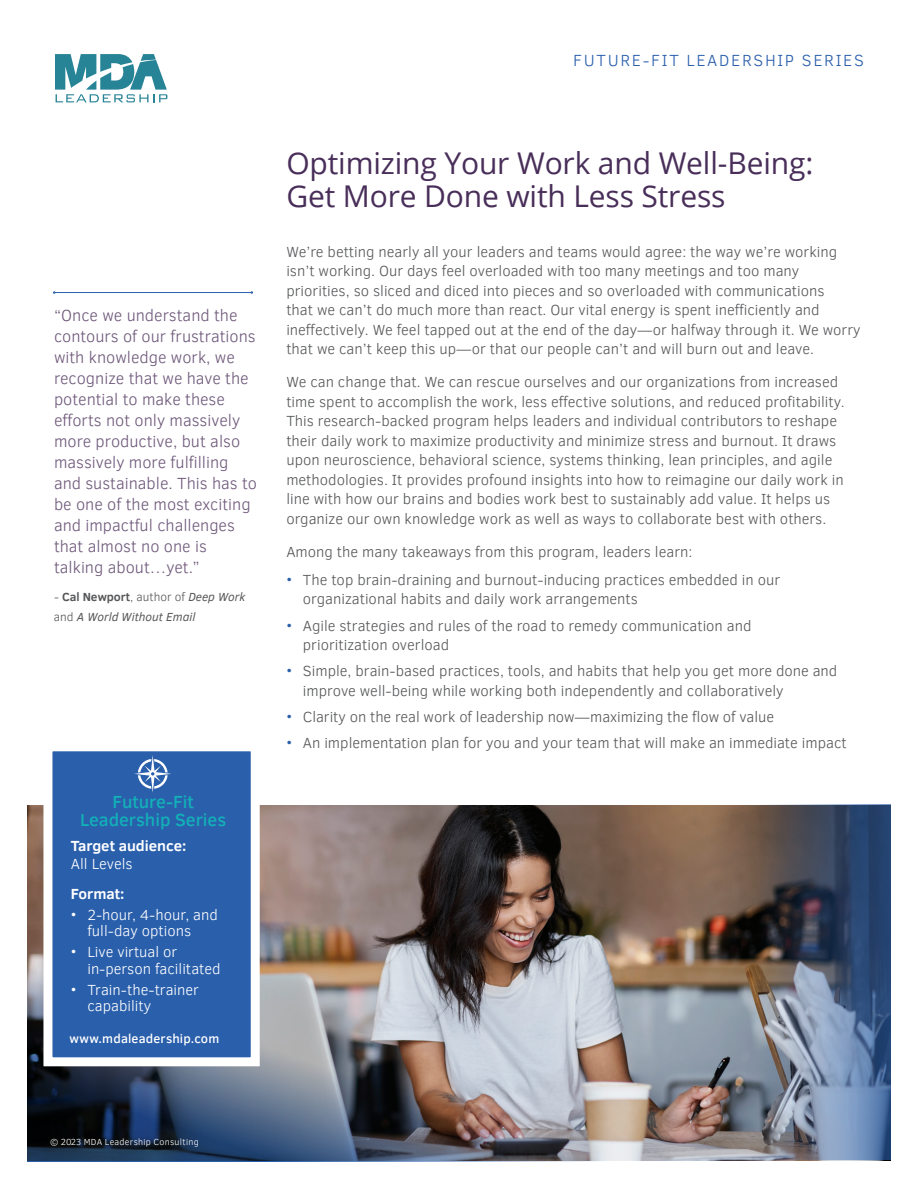
<style>
.page{position:relative;width:918px;height:1188px;background:#fff}
.page>*{position:absolute;margin:0;border:0;box-sizing:border-box;transform-origin:0 0}
.t1{font:30px/33px "Open Sans";letter-spacing:-.005em;color:#482e59}
.t2{font:500 18px/18px "Clear Sans";color:#13b0b7;text-align:center}
.t3{font:300 16.5px/21px "Clear Sans";color:#6e587a}
.t4{font:300 16.5px "Clear Sans";letter-spacing:.1em;color:#2a5fac}
.t5{font:300 15px/19.5px "Clear Sans";color:#57585a}
.t6{font:300 15px/16.5px "Clear Sans";color:#fff}
.t7{font:700 15px "Clear Sans";color:#fff}
.t8{font:500 12.75px "Clear Sans";letter-spacing:.015em;color:#fff}
.t9{font:italic 12px/19.5px "Clear Sans";color:#57585a}
.t10{font:300 9px "Clear Sans";letter-spacing:.03em;color:#fff}
.s1{font-weight:300;font-style:normal}
.s2{font-weight:700;font-style:normal}
.s3{color:#2a5fac}
</style>
<div class="page">
<img style="left:27px;top:806px;width:864px;height:355px">
<img style="left:477px;top:805px;width:414px;height:355px">
<svg style="left:55px;top:54px;width:112px;height:48px"></svg>
<hr style="left:55px;top:292px;width:196px;height:1px;background:#2a5fac">
<div style="left:43px;top:742px;width:217px;height:324px;background:#2a5fac;border:9px solid #fff"></div>
<svg style="left:134px;top:755px;width:37px;height:37px"></svg>
<p class="t4" style="left:573px;top:49px;width:292px">FUTURE-FIT LEADERSHIP SERIES</p>
<p class="t3" style="left:54px;top:305px;width:205px">“Once we understand the contours of our frustrations with knowledge work, we recognize that we have the potential to make these efforts not only massively more productive, but also massively more fulfilling and sustainable. This has to be one of the most exciting and impactful challenges that almost no one is talking about…yet.”</p>
<p class="t9" style="left:54px;top:587px;width:193px"><span class="s1">-</span> <span class="s2">Cal Newport</span><span class="s1">, author of</span> Deep Work <span class="s1">and</span> A World Without Email</p>
<p class="t2" style="left:80px;top:793px;width:148px">Future-Fit<br>Leadership Series</p>
<p class="t7" style="left:71px;top:835px;width:117px">Target audience:</p>
<p class="t6" style="left:71px;top:856px;width:63px">All Levels</p>
<p class="t7" style="left:71px;top:883px;width:55px">Format:</p>
<p class="t6" style="left:87px;top:906px;width:132px;text-indent:-16px">• 2-hour, 4-hour, and full-day options</p>
<p class="t6" style="left:87px;top:944px;width:135px;text-indent:-16px">• Live virtual or in-person facilitated</p>
<p class="t6" style="left:87px;top:981px;width:113px;text-indent:-16px">• Train-the-trainer capability</p>
<p class="t8" style="left:69px;top:1030px;width:151px">www.mdaleadership.com</p>
<h1 class="t1" style="left:286px;top:146px;width:528px">Optimizing Your Work and Well-Being:<br>Get More Done with Less Stress</h1>
<p class="t5" style="left:286px;top:242px;width:576px">We’re betting nearly all your leaders and teams would agree: the way we’re working isn’t working. Our days feel overloaded with too many meetings and too many priorities, so sliced and diced into pieces and so overloaded with communications<br>that we can’t do much more than react. Our vital energy is spent inefficiently and ineffectively. We feel tapped out at the end of the day—or halfway through it. We worry that we can’t keep this up—or that our people can’t and will burn out and leave.</p>
<p class="t5" style="left:286px;top:372px;width:560px">We can change that. We can rescue ourselves and our organizations from increased time spent to accomplish the work, less effective solutions, and reduced profitability.<br>This research-backed program helps leaders and individual contributors to reshape their daily work to maximize productivity and minimize stress and burnout. It draws upon neuroscience, behavioral science, systems thinking, lean principles, and agile methodologies. It provides profound insights into how to reimagine our daily work in line with how our brains and bodies work best to sustainably add value. It helps us organize our own knowledge work as well as ways to collaborate best with others.</p>
<p class="t5" style="left:286px;top:542px;width:408px">Among the many takeaways from this program, leaders learn:</p>
<p class="t5" style="left:303px;top:570px;width:479px;text-indent:-16px"><span class="s3">•</span> The top brain-draining and burnout-inducing practices embedded in our organizational habits and daily work arrangements</p>
<p class="t5" style="left:303px;top:616px;width:450px;text-indent:-16px"><span class="s3">•</span> Agile strategies and rules of the road to remedy communication and prioritization overload</p>
<p class="t5" style="left:303px;top:661px;width:536px;text-indent:-16px"><span class="s3">•</span> Simple, brain-based practices, tools, and habits that help you get more done and improve well-being while working both independently and collaboratively</p>
<p class="t5" style="left:286px;top:707px;width:489px"><span class="s3">•</span> Clarity on the real work of leadership now—maximizing the flow of value</p>
<p class="t5" style="left:286px;top:733px;width:562px"><span class="s3">•</span> An implementation plan for you and your team that will make an immediate impact</p>
<p class="t10" style="left:50px;top:1136px;width:150px">© 2023 MDA Leadership Consulting</p>
</div>
